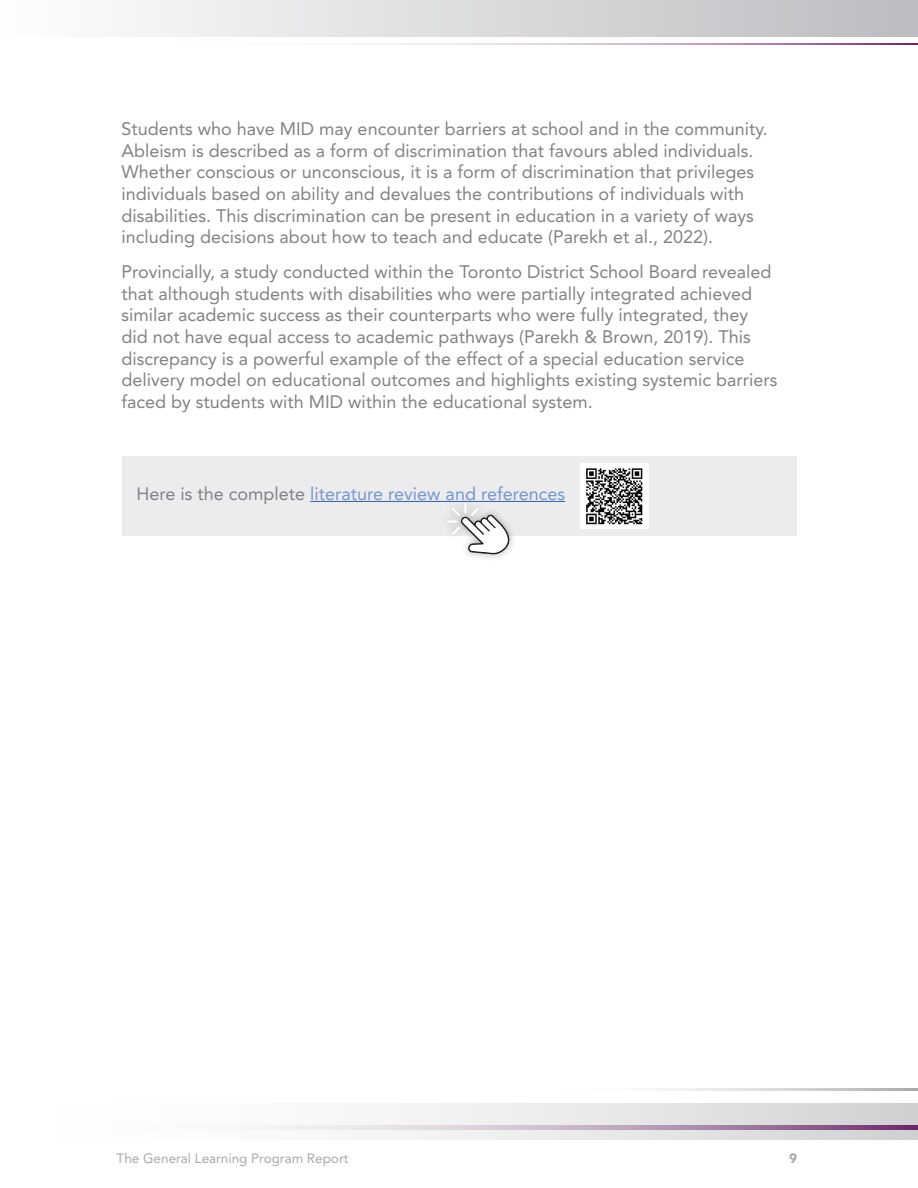
<style>
.page{position:relative;width:918px;height:1188px;background:#fff}
.page>*{position:absolute;margin:0;border:0;box-sizing:border-box;transform-origin:0 0}
.t1{font:18px/21.6px "Avenir LT Std";color:#808285}
.t2{font:18px "Avenir LT Std";color:#7497ce}
.t3{font:13.5px "Avenir LT Std";color:#a8a9ad}
.t4{font:900 13.5px "Avenir LT Std";color:#a8a9ad}
.s1{color:#808285}
</style>
<div class="page">
<hr style="left:77px;top:43px;width:841px;height:1px;background:#6c2669">
<hr style="left:549px;top:1089px;width:369px;height:2px;background:#a8a9ad">
<div style="left:0;top:0;width:918px;height:37px;background:linear-gradient(to right,#fefefe,#bcbdc0)"></div>
<div style="left:0;top:1103px;width:918px;height:37px;background:linear-gradient(to right,#fff,#d6d6d8)"></div>
<svg style="left:0;top:1125px;width:918px;height:5px"></svg>
<div style="left:122px;top:456px;width:674px;height:80px;background:#ececee"></div>
<div style="left:439px;top:496px;width:78px;height:66px;background:#231f20;opacity:.35"></div>
<svg style="left:447px;top:503px;width:68px;height:52px"></svg>
<hr style="left:310px;top:501px;width:255px;height:1px;background:#325caa">
<img style="left:580px;top:464px;width:69px;height:65px">
<p class="t1" style="left:122px;top:118px;width:648px">Students who have MID may encounter barriers at school and in the community.<br>Ableism is described as a form of discrimination that favours abled individuals.<br>Whether conscious or unconscious, it is a form of discrimination that privileges individuals based on ability and devalues the contributions of individuals with disabilities. This discrimination can be present in education in a variety of ways including decisions about how to teach and educate (Parekh et al., 2022).</p>
<p class="t1" style="left:122px;top:261px;width:657px">Provincially, a study conducted within the Toronto District School Board revealed that although students with disabilities who were partially integrated achieved similar academic success as their counterparts who were fully integrated, they did not have equal access to academic pathways (Parekh &amp; Brown, 2019). This discrepancy is a powerful example of the effect of a special education service delivery model on educational outcomes and highlights existing systemic barriers faced by students with MID within the educational system.</p>
<p class="t2" style="left:137px;top:483px;width:430px"><span class="s1">Here is the complete</span> literature review and references</p>
<p class="t3" style="left:117px;top:1151px;width:233px">The General Learning Program Report</p>
<p class="t4" style="left:789px;top:1151px;width:9px">9</p>
</div>
